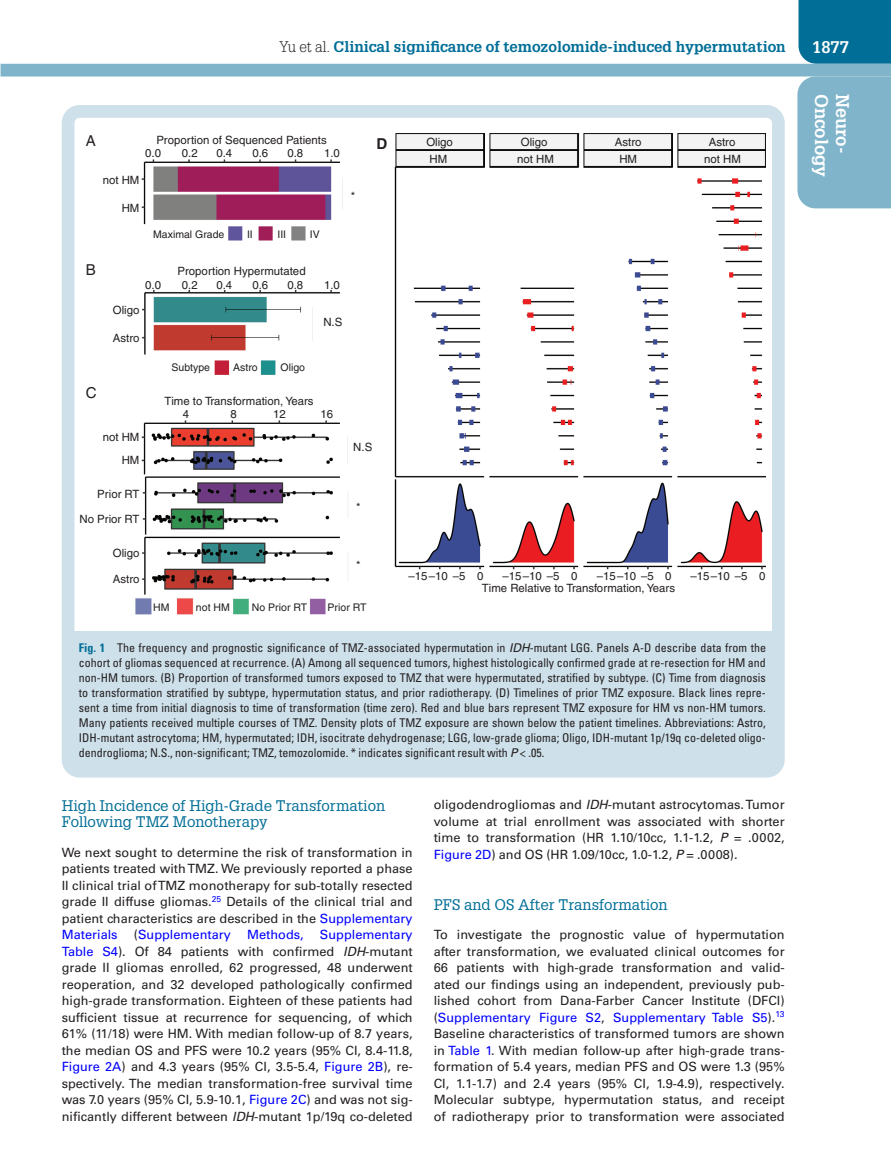
<style>
.page{position:relative;width:891px;height:1175px;background:#fff}
.page>*{position:absolute;margin:0;border:0;box-sizing:border-box;transform-origin:0 0}
.t1{font:700 18px "Glypha LT Std";color:#fff}
.t2{font:700 16.5px "Glypha LT Std";color:#fff}
.t3{font:15px/16.5px "Glypha LT Std";color:#006e96}
.t4{font:700 15px "Glypha LT Std";color:#006e96}
.t5{font:15px "Helvetica";color:#231f20}
.t6{font:700 15px "Helvetica";color:#231f20}
.t7{font:12.75px/16.5px "Univers LT Std";color:#231f20;text-align:justify}
.t8{font:12.75px "Univers LT Std";color:#00f}
.t9{font:condensed 12px/15px "Univers LT Std";color:#231f20;text-align:justify}
.t10{font:11.4px/13.6px "Helvetica";color:#231f20}
.t11{font:10.5px "Helvetica";color:#231f20}
.s1{font-weight:300;color:#231f20}
.s2{font-weight:700;color:#006e96}
.s3{font-style:italic;font-stretch:normal}
.s4{color:#00f}
.s5{color:#231f20}
.s6{font-style:italic}
</style>
<div class="page">
<div style="left:799px;top:0;width:92px;height:64px;background:#006e96"></div>
<div style="left:1px;top:64px;width:890px;height:12px;background:#7fb4ca"></div>
<div style="left:797px;top:76px;width:94px;height:132px;background:#7fb4ca"></div>
<div style="left:70px;top:631px;width:706px;height:134px;background:#cee0ea"></div>
<img style="left:135px;top:133px;width:630px;height:482px">
<div style="left:62px;top:105px;width:723px;height:672px;border:13px solid #cee0ea;border-radius:12px"></div>
<p class="t4" style="left:279px;top:37px;width:508px"><span class="s1">Yu et al.</span> Clinical significance of temozolomide-induced hypermutation</p>
<p class="t2" style="left:812px;top:37px;width:38px">1877</p>
<h1 class="t1" style="left:833px;top:94px;width:85px;rotate:90deg">Oncology</h1>
<h1 class="t1" style="left:854px;top:94px;width:61px;rotate:90deg">Neuro-</h1>
<p class="t10" style="left:145px;top:133px;width:183px;text-indent:11px">Proportion of Sequenced Patients<br>0.0</p>
<p class="t5" style="left:86px;top:132px;width:12px">A</p>
<p class="t6" style="left:376px;top:135px;width:12px">D</p>
<p class="t10" style="left:426px;top:135px;width:28px">Oligo</p>
<p class="t10" style="left:521px;top:135px;width:28px">Oligo</p>
<p class="t10" style="left:615px;top:135px;width:28px">Astro</p>
<p class="t10" style="left:709px;top:135px;width:28px">Astro</p>
<p class="t10" style="left:429px;top:152px;width:19px">HM</p>
<p class="t10" style="left:517px;top:152px;width:38px">not HM</p>
<p class="t10" style="left:619px;top:152px;width:19px">HM</p>
<p class="t10" style="left:704px;top:152px;width:38px">not HM</p>
<p class="t10" style="left:182px;top:147px;width:17px">0.2</p>
<p class="t10" style="left:216px;top:147px;width:17px">0.4</p>
<p class="t10" style="left:252px;top:147px;width:17px">0.6</p>
<p class="t10" style="left:287px;top:147px;width:17px">0.8</p>
<p class="t10" style="left:324px;top:147px;width:17px">1.0</p>
<p class="t10" style="left:103px;top:173px;width:38px">not HM</p>
<p class="t10" style="left:122px;top:201px;width:19px">HM</p>
<p class="t10" style="left:351px;top:189px;width:6px">*</p>
<p class="t5" style="left:86px;top:261px;width:12px">B</p>
<p class="t5" style="left:86px;top:384px;width:12px">C</p>
<p class="t11" style="left:153px;top:228px;width:73px">Maximal Grade</p>
<p class="t11" style="left:247px;top:228px;width:7px">II</p>
<p class="t11" style="left:277px;top:228px;width:10px">III</p>
<p class="t11" style="left:310px;top:228px;width:11px">IV</p>
<p class="t10" style="left:178px;top:264px;width:130px">Proportion Hypermutated</p>
<p class="t10" style="left:145px;top:278px;width:17px">0.0</p>
<p class="t10" style="left:182px;top:278px;width:17px">0.2</p>
<p class="t10" style="left:216px;top:278px;width:17px">0.4</p>
<p class="t10" style="left:252px;top:278px;width:17px">0.6</p>
<p class="t10" style="left:287px;top:278px;width:17px">0.8</p>
<p class="t10" style="left:324px;top:278px;width:17px">1.0</p>
<p class="t10" style="left:113px;top:303px;width:28px">Oligo</p>
<p class="t10" style="left:113px;top:331px;width:28px">Astro</p>
<p class="t11" style="left:172px;top:361px;width:40px">Subtype</p>
<p class="t11" style="left:233px;top:361px;width:26px">Astro</p>
<p class="t11" style="left:281px;top:361px;width:26px">Oligo</p>
<p class="t10" style="left:323px;top:315px;width:21px">N.S</p>
<p class="t10" style="left:183px;top:394px;width:132px;text-indent:-18px">Time to Transformation, Years<br>4</p>
<p class="t10" style="left:230px;top:407px;width:8px">8</p>
<p class="t10" style="left:273px;top:407px;width:14px">12</p>
<p class="t10" style="left:321px;top:407px;width:14px">16</p>
<p class="t10" style="left:103px;top:425px;width:38px;line-height:23.4px;text-align:right">not HM<br>HM</p>
<p class="t10" style="left:97px;top:486px;width:44px">Prior RT</p>
<p class="t10" style="left:79px;top:512px;width:61px">No Prior RT</p>
<p class="t10" style="left:113px;top:546px;width:28px">Oligo</p>
<p class="t10" style="left:113px;top:572px;width:28px">Astro</p>
<p class="t10" style="left:353px;top:440px;width:21px">N.S</p>
<p class="t10" style="left:356px;top:500px;width:6px">*</p>
<p class="t10" style="left:356px;top:558px;width:6px">*</p>
<p class="t11" style="left:153px;top:601px;width:18px">HM</p>
<p class="t11" style="left:196px;top:601px;width:35px">not HM</p>
<p class="t11" style="left:252px;top:601px;width:57px">No Prior RT</p>
<p class="t11" style="left:328px;top:601px;width:40px">Prior RT</p>
<p class="t10" style="left:408px;top:569px;width:76px">–15–10 –5 0</p>
<p class="t10" style="left:503px;top:569px;width:76px">–15–10 –5 0</p>
<p class="t10" style="left:597px;top:569px;width:76px">–15–10 –5 0</p>
<p class="t10" style="left:691px;top:569px;width:76px">–15–10 –5 0</p>
<p class="t10" style="left:482px;top:581px;width:195px">Time Relative to Transformation, Years</p>
<p class="t9" style="left:79px;top:640px;width:689px"><span class="s2">Fig. 1</span> The frequency and prognostic significance of TMZ-associated hypermutation in <span class="s3">IDH</span>-mutant LGG. Panels A-D describe data from the cohort of gliomas sequenced at recurrence. (A) Among all sequenced tumors, highest histologically confirmed grade at re-resection for HM and non-HM tumors. (B) Proportion of transformed tumors exposed to TMZ that were hypermutated, stratified by subtype. (C) Time from diagnosis to transformation stratified by subtype, hypermutation status, and prior radiotherapy. (D) Timelines of prior TMZ exposure. Black lines repre&shy;sent a time from initial diagnosis to time of transformation (time zero). Red and blue bars represent TMZ exposure for HM vs non-HM tumors.<br>Many patients received multiple courses of TMZ. Density plots of TMZ exposure are shown below the patient timelines. Abbreviations: Astro, IDH-mutant astrocytoma; HM, hypermutated; IDH, isocitrate dehydrogenase; LGG, low-grade glioma; Oligo, IDH-mutant 1p/19q co-deleted oligo&shy;dendroglioma; N.S., non-significant; TMZ, temozolomide. * indicates significant result with <span class="s3">P</span> &lt; .05.</p>
<p class="t3" style="left:62px;top:797px;width:325px">High Incidence of High-Grade Transformation<br>Following TMZ Monotherapy</p>
<p class="t7" style="left:62px;top:844px;width:353px">We next sought to determine the risk of transformation in patients treated with TMZ. We previously reported a phase II clinical trial of TMZ monotherapy for sub-totally resected grade II diffuse gliomas.<sup>25</sup> Details of the clinical trial and patient characteristics are described in the <span class="s4">Supplementary Materials</span></p>
<p class="t8" style="left:134px;top:927px;width:99px"><span class="s5">(</span>Supplementary</p>
<p class="t8" style="left:247px;top:927px;width:58px">Methods,</p>
<p class="t7" style="left:62px;top:926px;width:353px;text-indent:258px"><span class="s4">Supplementary Table S4</span>). Of 84 patients with confirmed <span class="s6">IDH</span>-mutant grade II gliomas enrolled, 62 progressed, 48 underwent reoperation, and 32 developed pathologically confirmed high-grade transformation. Eighteen of these patients had sufficient tissue at recurrence for sequencing, of which 61% (11/18) were HM. With median follow-up of 8.7 years, the median OS and PFS were 10.2 years (95% CI, 8.4-11.8, <span class="s4">Figure 2A</span>) and 4.3 years (95% CI, 3.5-5.4, <span class="s4">Figure 2B</span>), re&shy;spectively. The median transformation-free survival time was 7.0 years (95% CI, 5.9-10.1, <span class="s4">Figure 2C</span>) and was not sig&shy;nificantly different between <span class="s6">IDH</span>-mutant 1p/19q co-deleted</p>
<p class="t7" style="left:434px;top:796px;width:353px">oligodendrogliomas and <span class="s6">IDH</span>-mutant astrocytomas. Tumor volume at trial enrollment was associated with shorter time to transformation (HR 1.10/10cc, 1.1-1.2, <span class="s6">P</span> = .0002, <span class="s4">Figure 2D</span>) and OS (HR 1.09/10cc, 1.0-1.2, <span class="s6">P</span> = .0008).</p>
<p class="t3" style="left:434px;top:896px;width:236px">PFS and OS After Transformation</p>
<p class="t7" style="left:434px;top:926px;width:353px">To investigate the prognostic value of hypermutation after transformation, we evaluated clinical outcomes for 66 patients with high-grade transformation and valid&shy;ated our findings using an independent, previously pub&shy;lished cohort from Dana-Farber Cancer Institute (DFCI) (<span class="s4">Supplementary Figure S2</span>, <span class="s4">Supplementary Table S5</span>).<sup>13<br></sup>Baseline characteristics of transformed tumors are shown in <span class="s4">Table 1</span>. With median follow-up after high-grade trans&shy;formation of 5.4 years, median PFS and OS were 1.3 (95% CI, 1.1-1.7) and 2.4 years (95% CI, 1.9-4.9), respectively.<br>Molecular subtype, hypermutation status, and receipt of radiotherapy prior to transformation were associated</p>
</div>
